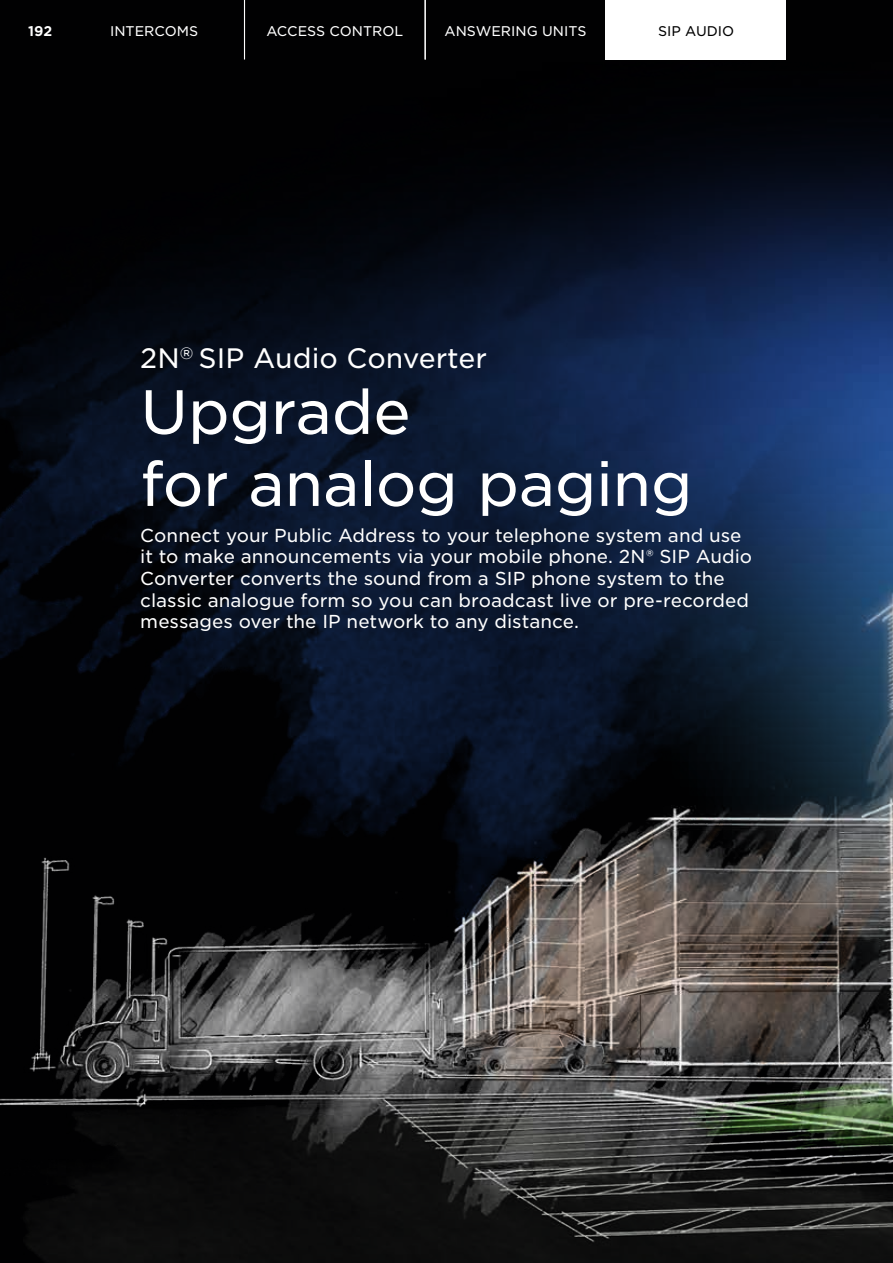
<style>
.page{position:relative;width:893px;height:1263px;background:#fff}
.page>*{position:absolute;margin:0;border:0;box-sizing:border-box;transform-origin:0 0}
.t1{font:60px/72px "Gotham S Sm";letter-spacing:-.01em;color:#fff}
.t2{font:27px "Gotham S Sm";color:#fff}
.t3{font:18px/21.6px "Gotham S Sm";color:#fff}
.t4{font:13.5px "Gotham S Sm";color:#fff}
.t5{font:13.5px "Gotham S Sm";color:#000}
.t6{font:700 13.5px "Gotham S Sm";color:#fff}
</style>
<div class="page">
<div style="left:0;top:0;width:893px;height:62px;background:#010102"></div>
<hr style="left:244px;top:0;width:1px;height:60px;background:#fff">
<hr style="left:425px;top:0;width:1px;height:60px;background:#fff">
<div style="left:605px;top:0;width:181px;height:60px;background:#fff"></div>
<img style="left:0;top:62px;width:893px;height:1201px">
<p class="t6" style="left:28px;top:22px;width:26px">192</p>
<p class="t4" style="left:110px;top:22px;width:90px">INTERCOMS</p>
<p class="t4" style="left:266px;top:22px;width:138px">ACCESS CONTROL</p>
<p class="t4" style="left:445px;top:22px;width:143px">ANSWERING UNITS</p>
<p class="t5" style="left:658px;top:22px;width:78px">SIP AUDIO</p>
<h2 class="t2" style="left:140px;top:340px;width:348px">2N<sup>®</sup> SIP Audio Converter</h2>
<h1 class="t1" style="left:140px;top:375px;width:554px">Upgrade<br>for analog paging</h1>
<p class="t3" style="left:140px;top:524px;width:613px">Connect your Public Address to your telephone system and use it to make announcements via your mobile phone. 2N® SIP Audio Converter converts the sound from a SIP phone system to the classic analogue form so you can broadcast live or pre-recorded messages over the IP network to any distance.</p>
</div>
